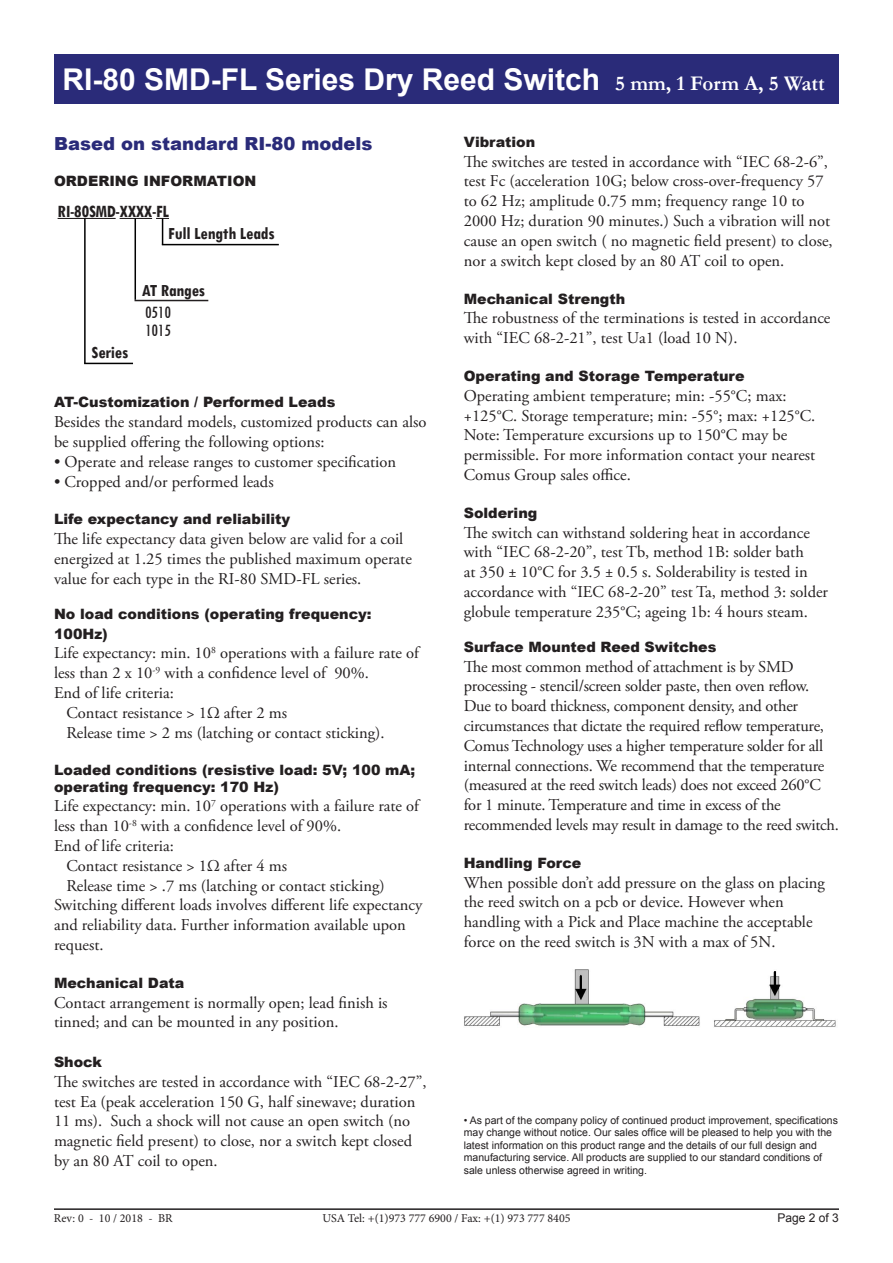
<style>
.page{position:relative;width:893px;height:1263px;background:#fff}
.page>*{position:absolute;margin:0;border:0;box-sizing:border-box;transform-origin:0 0}
.t1{font:700 30px "Arial";color:#fff}
.t2{font:700 21px "Garamond";color:#fff}
.t3{font:700 condensed 18.3px "Tw Cen";letter-spacing:-.02em;color:#231f20}
.t4{font:700 condensed 18px "Tw Cen";letter-spacing:-.01em;color:#231f20}
.t5{font:900 18px "Arial";color:#2a2b79}
.t6{font:condensed 18px "Tw Cen";letter-spacing:-.01em;color:#231f20}
.t7{font:16.5px/19.8px "Adobe Garamond Pro";color:#231f20}
.t8{font:900 14.25px/19.8px "Arial";color:#231f20}
.t9{font:12px "Minion Pro";color:#231f20}
.t10{font:12px "Arial";color:#231f20}
.t11{font:10.5px/12.6px "Arial";color:#231f20}
</style>
<div class="page">
<div style="left:54px;top:54px;width:785px;height:49px;background:#2a2b79"></div>
<hr style="left:58px;top:218px;width:58px;height:1px;background:#231f20">
<hr style="left:120px;top:218px;width:32px;height:1px;background:#231f20">
<hr style="left:54px;top:1208px;width:785px;height:2px;background:#231f20">
<hr style="left:84px;top:218px;width:2px;height:145px;background:#000">
<hr style="left:135px;top:218px;width:1px;height:82px;background:#000">
<svg style="left:156px;top:218px;width:13px;height:27px"></svg>
<hr style="left:84px;top:363px;width:49px;height:1px;background:#000">
<hr style="left:135px;top:300px;width:73px;height:1px;background:#231f20">
<hr style="left:162px;top:244px;width:117px;height:1px;background:#000">
<img style="left:464px;top:969px;width:372px;height:58px">
<p class="t1" style="left:62px;top:59px;width:539px">RI-80 SMD-FL Series Dry Reed Switch</p>
<p class="t2" style="left:615px;top:69px;width:211px">5 mm, 1 Form A, 5 Watt</p>
<p class="t5" style="left:54px;top:130px;width:320px">Based on standard RI-80 models</p>
<p class="t8" style="left:54px;top:171px;width:204px">ORDERING INFORMATION</p>
<p class="t3" style="left:58px;top:200px;width:113px">RI-80SMD-XXXX-FL</p>
<p class="t4" style="left:168px;top:222px;width:108px">Full Length Leads</p>
<p class="t4" style="left:142px;top:279px;width:65px">AT Ranges</p>
<p class="t6" style="left:145px;top:302px;width:27px">0510</p>
<p class="t6" style="left:145px;top:320px;width:27px">1015</p>
<p class="t4" style="left:92px;top:341px;width:38px">Series</p>
<p class="t8" style="left:54px;top:392px;width:283px">AT-Customization / Performed Leads</p>
<p class="t7" style="left:54px;top:413px;width:374px">Besides the standard models, customized products can also be supplied offering the following options:</p>
<p class="t7" style="left:54px;top:452px;width:344px">• Operate and release ranges to customer specification</p>
<p class="t7" style="left:54px;top:472px;width:221px">• Cropped and/or performed leads</p>
<p class="t8" style="left:54px;top:509px;width:238px">Life expectancy and reliability</p>
<p class="t7" style="left:54px;top:530px;width:359px">The life expectancy data given below are valid for a coil energized at 1.25 times the published maximum operate value for each type in the RI-80 SMD-FL series.</p>
<p class="t8" style="left:54px;top:603px;width:319px">No load conditions (operating frequency:<br>100Hz)</p>
<p class="t7" style="left:54px;top:644px;width:366px">Life expectancy: min. 10<sup>8</sup> operations with a failure rate of less than 2 x 10<sup>-9</sup> with a confidence level of 90%.</p>
<p class="t7" style="left:54px;top:683px;width:121px">End of life criteria:</p>
<p class="t7" style="left:66px;top:703px;width:222px">Contact resistance &gt; 1Ω after 2 ms</p>
<p class="t7" style="left:66px;top:723px;width:320px">Release time &gt; 2 ms (latching or contact sticking).</p>
<p class="t8" style="left:54px;top:760px;width:363px;line-height:17.1px">Loaded conditions (resistive load: 5V; 100 mA; operating frequency: 170 Hz)</p>
<p class="t7" style="left:54px;top:797px;width:366px">Life expectancy: min. 10<sup>7</sup> operations with a failure rate of less than 10<sup>-8</sup> with a confidence level of 90%.</p>
<p class="t7" style="left:54px;top:836px;width:121px">End of life criteria:</p>
<p class="t7" style="left:66px;top:856px;width:222px">Contact resistance &gt; 1Ω after 4 ms</p>
<p class="t7" style="left:66px;top:876px;width:320px">Release time &gt; .7 ms (latching or contact sticking)</p>
<p class="t7" style="left:54px;top:896px;width:370px">Switching different loads involves different life expectancy and reliability data. Further information available upon request.</p>
<p class="t8" style="left:54px;top:972px;width:132px">Mechanical Data</p>
<p class="t7" style="left:54px;top:993px;width:335px">Contact arrangement is normally open; lead finish is tinned; and can be mounted in any position.</p>
<p class="t8" style="left:54px;top:1052px;width:50px">Shock</p>
<p class="t7" style="left:54px;top:1072px;width:374px">The switches are tested in accordance with “IEC 68-2-27”, test Ea (peak acceleration 150 G, half sinewave; duration 11 ms). Such a shock will not cause an open switch (no magnetic field present) to close, nor a switch kept closed by an 80 AT coil to open.</p>
<p class="t8" style="left:464px;top:131px;width:73px">Vibration</p>
<p class="t7" style="left:464px;top:152px;width:370px">The switches are tested in accordance with “IEC 68-2-6”, test Fc (acceleration 10G; below cross-over-frequency 57 to 62 Hz; amplitude 0.75 mm; frequency range 10 to 2000 Hz; duration 90 minutes.) Such a vibration will not cause an open switch ( no magnetic field present) to close, nor a switch kept closed by an 80 AT coil to open.</p>
<p class="t8" style="left:464px;top:288px;width:163px">Mechanical Strength</p>
<p class="t7" style="left:464px;top:309px;width:368px">The robustness of the terminations is tested in accordance with “IEC 68-2-21”, test Ua1 (load 10 N).</p>
<p class="t8" style="left:464px;top:365px;width:282px">Operating and Storage Temperature</p>
<p class="t7" style="left:464px;top:386px;width:353px">Operating ambient temperature; min: -55°C; max: +125°C. Storage temperature; min: -55°; max: +125°C.<br>Note: Temperature excursions up to 150°C may be permissible. For more information contact your nearest Comus Group sales office.</p>
<p class="t8" style="left:464px;top:502px;width:75px">Soldering</p>
<p class="t7" style="left:464px;top:523px;width:366px">The switch can withstand soldering heat in accordance with “IEC 68-2-20”, test Tb, method 1B: solder bath<br>at 350 ± 10°C for 3.5 ± 0.5 s. Solderability is tested in accordance with “IEC 68-2-20” test Ta, method 3: solder</p>
<p class="t7" style="left:464px;top:602px;width:346px">globule temperature 235°C; ageing 1b: 4 hours steam.</p>
<p class="t8" style="left:464px;top:636px;width:254px">Surface Mounted Reed Switches</p>
<p class="t7" style="left:464px;top:657px;width:377px">The most common method of attachment is by SMD processing - stencil/screen solder paste, then oven reflow.<br>Due to board thickness, component density, and other circumstances that dictate the required reflow temperature, Comus Technology uses a higher temperature solder for all internal connections. We recommend that the temperature (measured at the reed switch leads) does not exceed 260°C for 1 minute. Temperature and time in excess of the recommended levels may result in damage to the reed switch.</p>
<p class="t8" style="left:464px;top:852px;width:119px">Handling Force</p>
<p class="t7" style="left:464px;top:873px;width:363px">When possible don’t add pressure on the glass on placing</p>
<p class="t7" style="left:464px;top:893px;width:350px">the reed switch on a pcb or device. However when handling with a Pick and Place machine the acceptable force on the reed switch is 3N with a max of 5N.</p>
<p class="t11" style="left:464px;top:1113px;width:376px">• As part of the company policy of continued product improvement, specifications may change without notice. Our sales office will be pleased to help you with the latest information on this product range and the details of our full design and manufacturing service. All products are supplied to our standard conditions of sale unless otherwise agreed in writing.</p>
<p class="t9" style="left:54px;top:1210px;width:120px">Rev: 0 - 10 / 2018 - BR</p>
<p class="t9" style="left:322px;top:1210px;width:250px">USA Tel: +(1)973 777 6900 / Fax: +(1) 973 777 8405</p>
<p class="t10" style="left:778px;top:1210px;width:63px">Page 2 of 3</p>
</div>
